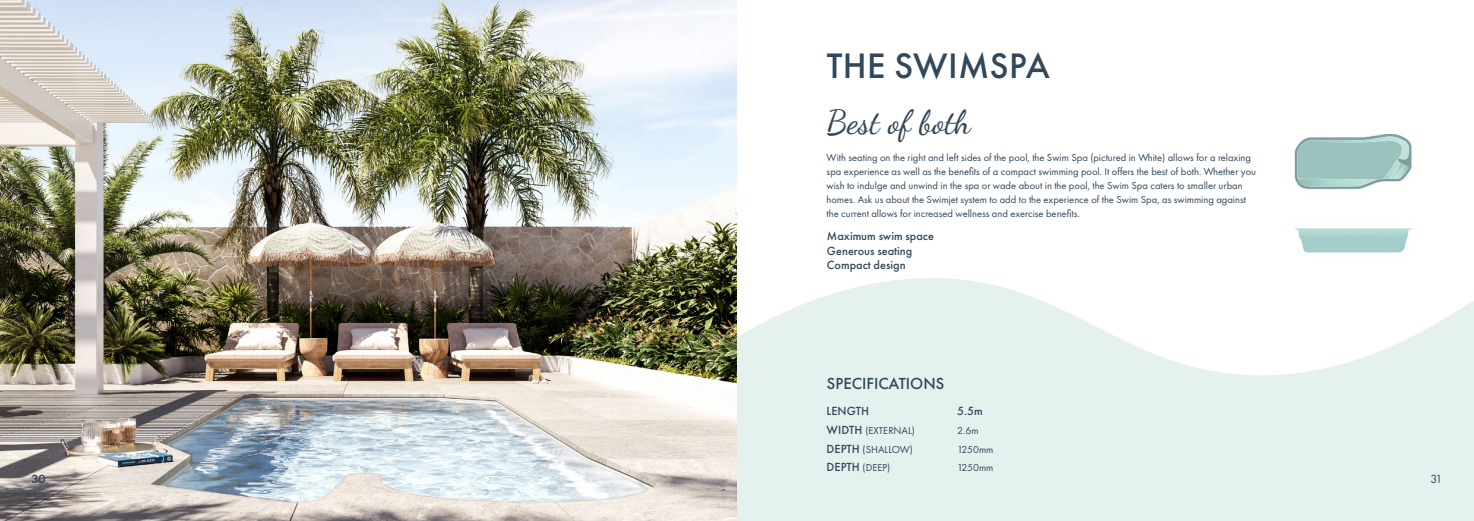
<style>
.page{position:relative;width:1474px;height:521px;background:#fff}
.page>*{position:absolute;margin:0;border:0;box-sizing:border-box;transform-origin:0 0}
.t1{font:500 36.75px "Futura PT";letter-spacing:.01em;color:#31475a}
.t2{font:33.25px "Dancing Script";color:#31475a}
.t3{font:500 16.62px "Futura PT";color:#31475a}
.t4{font:500 12.25px/14.7px "Futura PT";color:#31485a}
.t5{font:12.25px "Futura PT";color:#30465a}
.t6{font:10.5px/14px "Futura PT";color:#31475a}
.t7{font:10.5px/18.7px "Futura PT";color:#31485a}
.s1{font-weight:500;font-size:12.25px}
</style>
<div class="page">
<svg style="left:737px;top:278px;width:736px;height:243px;fill:#e5f1ef"></svg>
<img style="left:0;top:0;width:737px;height:521px">
<img style="left:1294px;top:133px;width:118px;height:57px">
<img style="left:1295px;top:228px;width:117px;height:25px">
<h1 class="t1" style="left:826px;top:43px;width:225px">THE SWIMSPA</h1>
<h2 class="t2" style="left:826px;top:97px;width:147px">Best of both</h2>
<p class="t6" style="left:826px;top:150px;width:431px">With seating on the right and left sides of the pool, the Swim Spa (pictured in White) allows for a relaxing spa experience as well as the benefits of a compact swimming pool. It offers the best of both. Whether you wish to indulge and unwind in the spa or wade about in the pool, the Swim Spa caters to smaller urban homes. Ask us about the Swimjet system to add to the experience of the Swim Spa, as swimming against the current allows for increased wellness and exercise benefits.</p>
<p class="t4" style="left:827px;top:229px;width:109px">Maximum swim space<br>Generous seating<br>Compact design</p>
<h3 class="t3" style="left:827px;top:373px;width:119px">SPECIFICATIONS</h3>
<p class="t4" style="left:826px;top:403px;width:44px">LENGTH</p>
<p class="t4" style="left:957px;top:403px;width:27px">5.5m</p>
<p class="t7" style="left:957px;top:421px;width:38px">2.6m<br>1250mm<br>1250mm</p>
<p class="t7" style="left:826px;top:421px;width:90px"><span class="s1">WIDTH</span> (EXTERNAL)<br><span class="s1">DEPTH</span> (SHALLOW)<br><span class="s1">DEPTH</span> (DEEP)</p>
<p class="t5" style="left:32px;top:471px;width:15px">30</p>
<p class="t5" style="left:1430px;top:471px;width:14px">31</p>
</div>
